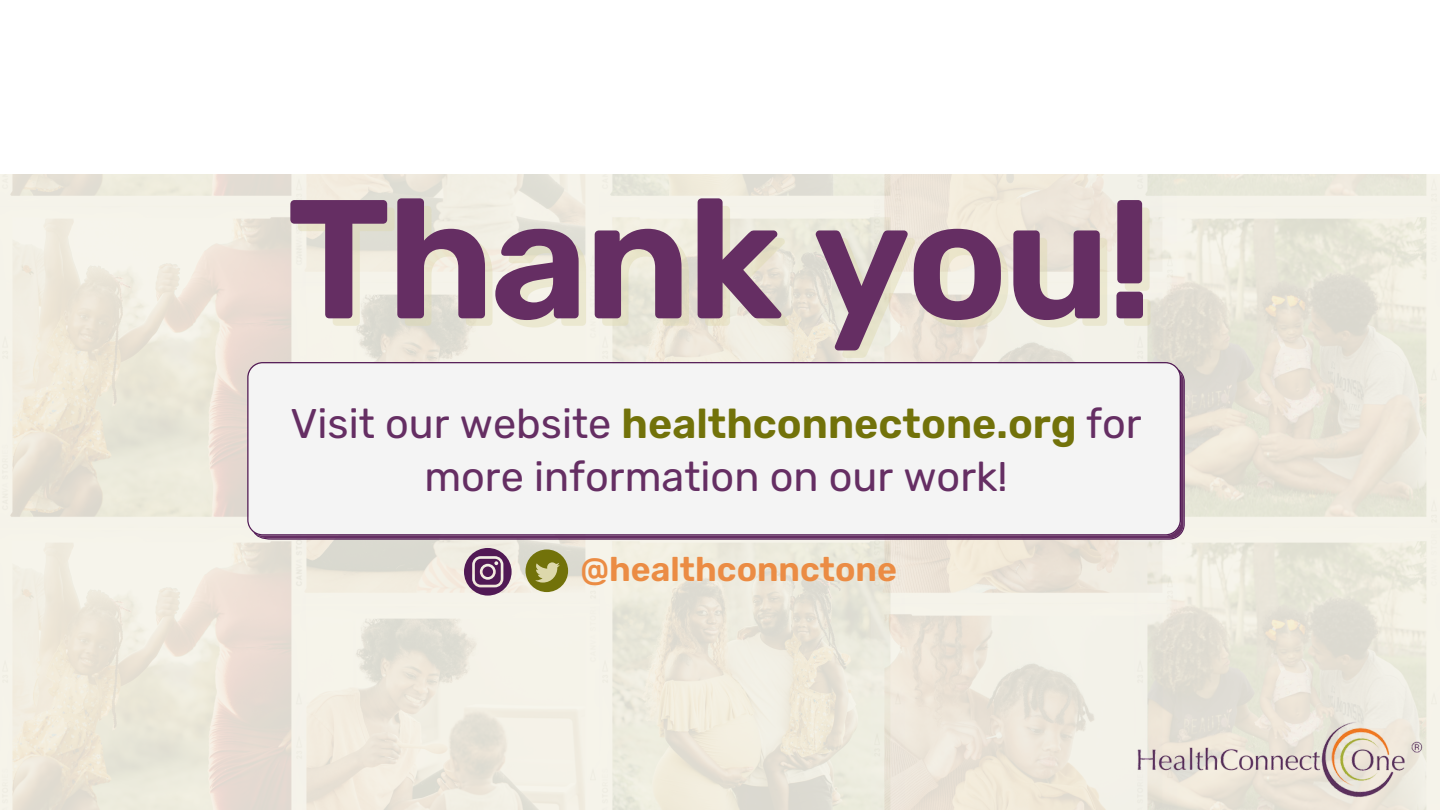
<style>
.page{position:relative;width:1440px;height:810px;background:#fff}
.page>*{position:absolute;margin:0;border:0;box-sizing:border-box;transform-origin:0 0}
.t1{font:600 169px "Rubik";letter-spacing:-.025em;color:#652e63}
.t2{font:41.4px/53.2px "Rubik";color:#652e63;text-align:center}
.t3{font:600 34px "Rubik";color:#eb8c44}
.s1{font-weight:600;color:#72720a}
</style>
<div class="page">
<img style="left:306px;top:282px;width:293px;height:322px">
<img style="left:599px;top:206px;width:272px;height:156px">
<img style="left:871px;top:282px;width:263px;height:322px">
<img style="left:1134px;top:206px;width:306px;height:322px">
<img style="left:306px;top:174px;width:293px;height:108px">
<img style="left:871px;top:174px;width:306px;height:108px">
<img style="left:1134px;top:174px;width:306px;height:32px">
<img style="left:0;top:174px;width:306px;height:32px">
<img style="left:0;top:206px;width:306px;height:322px">
<img style="left:599px;top:540px;width:306px;height:270px">
<img style="left:871px;top:604px;width:263px;height:206px">
<img style="left:1134px;top:530px;width:306px;height:280px">
<img style="left:0;top:530px;width:306px;height:280px">
<div style="left:247px;top:362px;width:938px;height:178px;background:#f4f4f4"></div>
<div style="left:526px;top:549px;width:42px;height:43px;background:#72720a;border-radius:50%"></div>
<svg style="left:535px;top:562px;width:25px;height:21px"></svg>
<svg style="left:464px;top:548px;width:47px;height:47px;background:#8d688a"></svg>
<img style="left:1135px;top:718px;width:290px;height:81px">
<h1 class="t1" style="left:287px;top:160px;width:868px">Thank you!</h1>
<p class="t2" style="left:290px;top:397px;width:853px">Visit our website <span class="s1">healthconnectone.org</span> for more information on our work!</p>
<p class="t3" style="left:581px;top:549px;width:318px">@healthconnctone</p>
</div>
